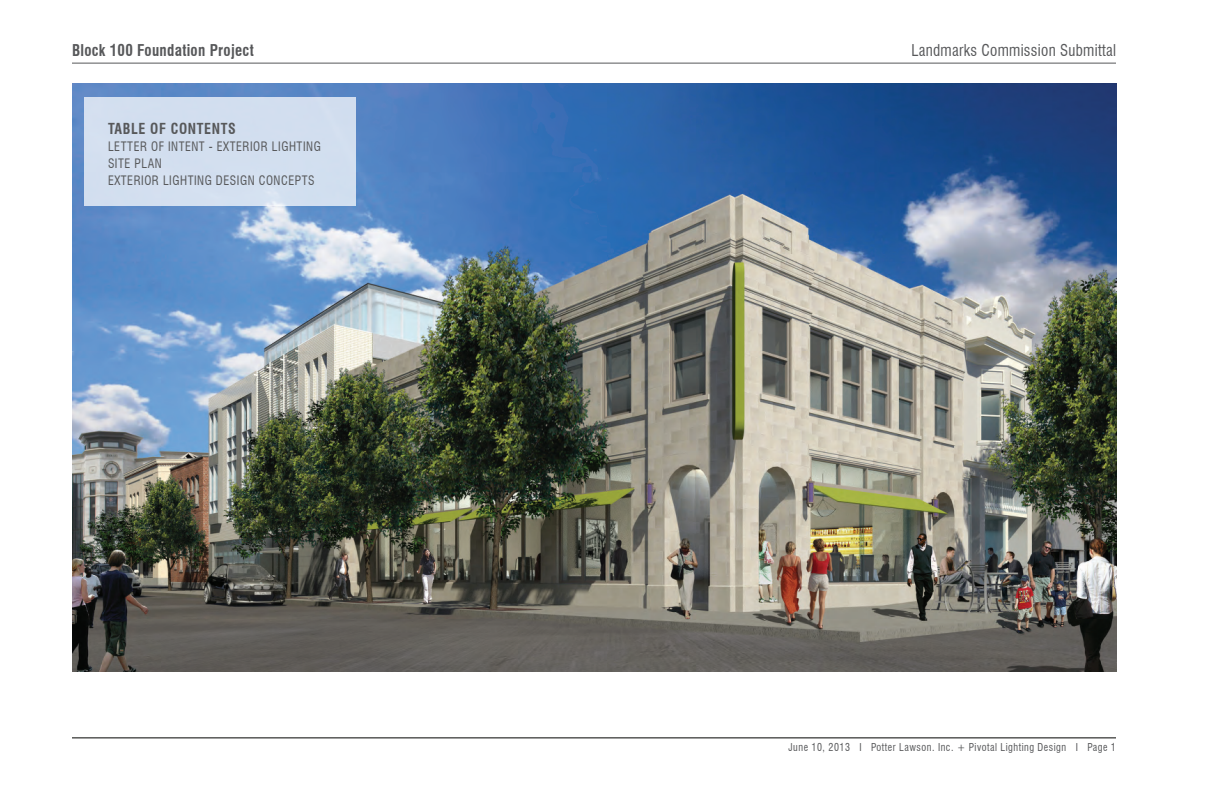
<style>
.page{position:relative;width:1224px;height:792px;background:#fff}
.page>*{position:absolute;margin:0;border:0;box-sizing:border-box;transform-origin:0 0}
.t1{font:condensed 15.9px "Swiss 721 BT";letter-spacing:.02em;color:#57585a;scale:.94 1}
.t2{font:700 condensed 15.9px "Swiss 721 BT";letter-spacing:.02em;color:#57585a;scale:.94 1}
.t3{font:700 condensed 14.8px "Swiss 721 BT";letter-spacing:.045em;color:#57585a;scale:.94 1}
.t4{font:condensed 12.7px/17px "Swiss 721 BT";letter-spacing:.045em;color:#57585a;scale:.94 1}
.t5{font:condensed 10.6px "Swiss 721 BT";letter-spacing:.05em;color:#57585a;scale:.94 1}
</style>
<div class="page">
<hr style="left:72px;top:63px;width:1044px;height:1px;background:#57585a">
<hr style="left:72px;top:738px;width:1044px;height:1px;background:#040503">
<img style="left:72px;top:84px;width:1044px;height:587px">
<div style="left:84px;top:98px;width:272px;height:108px;background:#d2dfef"></div>
<p class="t2" style="left:72px;top:41px;width:195px">Block 100 Foundation Project</p>
<p class="t1" style="left:911px;top:41px;width:219px">Landmarks Commission Submittal</p>
<p class="t3" style="left:108px;top:119px;width:138px">TABLE OF CONTENTS</p>
<p class="t4" style="left:108px;top:138px;width:228px">LETTER OF INTENT - EXTERIOR LIGHTING<br>SITE PLAN<br>EXTERIOR LIGHTING DESIGN CONCEPTS</p>
<p class="t5" style="left:789px;top:740px;width:350px">June 10, 2013 I Potter Lawson. Inc. + Pivotal Lighting Design I Page 1</p>
</div>
